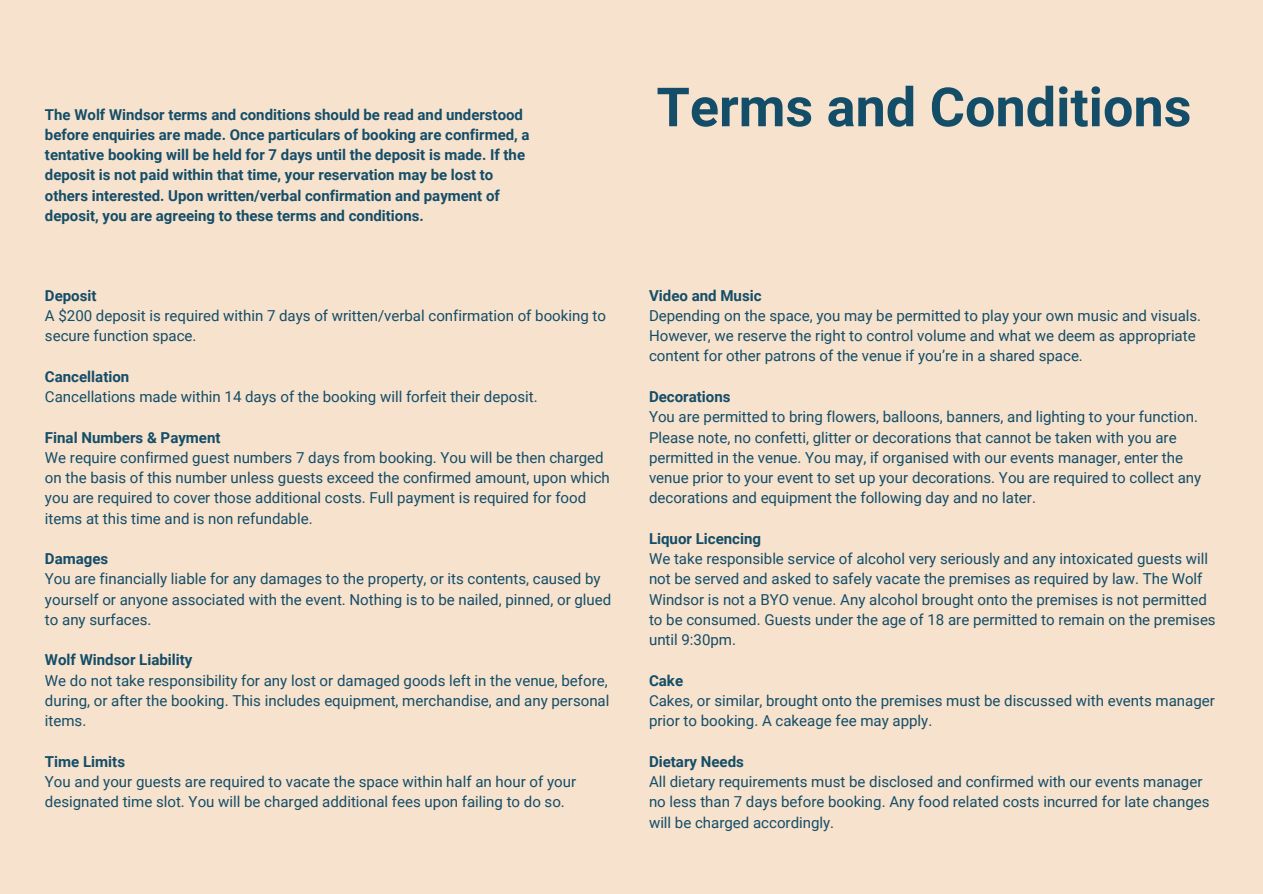
<style>
.page{position:relative;width:1263px;height:894px;background:#fff}
.page>*{position:absolute;margin:0;border:0;box-sizing:border-box;transform-origin:0 0}
.t1{font:700 54px "Roboto";color:#144d68}
.t2{font:15px/20.2px "Roboto";color:#144d68}
.t3{font:700 15px/20.2px "Roboto";color:#144d68}
</style>
<div class="page">
<div style="left:0;top:0;width:1263px;height:893px;background:#f6e2cd"></div>
<p class="t3" style="left:45px;top:104px;width:486px">The Wolf Windsor terms and conditions should be read and understood before enquiries are made. Once particulars of booking are confirmed, a tentative booking will be held for 7 days until the deposit is made. If the deposit is not paid within that time, your reservation may be lost to others interested. Upon written/verbal confirmation and payment of deposit, you are agreeing to these terms and conditions.</p>
<p class="t3" style="left:45px;top:285px;width:53px">Deposit</p>
<p class="t2" style="left:45px;top:305px;width:563px">A $200 deposit is required within 7 days of written/verbal confirmation of booking to secure function space.</p>
<p class="t3" style="left:45px;top:366px;width:86px">Cancellation</p>
<p class="t2" style="left:45px;top:386px;width:494px">Cancellations made within 14 days of the booking will forfeit their deposit.</p>
<p class="t3" style="left:45px;top:427px;width:177px">Final Numbers &amp; Payment</p>
<p class="t2" style="left:45px;top:447px;width:566px">We require confirmed guest numbers 7 days from booking. You will be then charged on the basis of this number unless guests exceed the confirmed amount, upon which you are required to cover those additional costs. Full payment is required for food items at this time and is non refundable.</p>
<p class="t3" style="left:45px;top:548px;width:65px">Damages</p>
<p class="t2" style="left:45px;top:569px;width:568px">You are financially liable for any damages to the property, or its contents, caused by yourself or anyone associated with the event. Nothing is to be nailed, pinned, or glued to any surfaces.</p>
<p class="t3" style="left:45px;top:650px;width:149px">Wolf Windsor Liability</p>
<p class="t2" style="left:45px;top:670px;width:566px;text-align:justify">We do not take responsibility for any lost or damaged goods left in the venue, before, during, or after the booking. This includes equipment, merchandise, and any personal items.</p>
<p class="t3" style="left:45px;top:751px;width:82px">Time Limits</p>
<p class="t2" style="left:45px;top:771px;width:533px">You and your guests are required to vacate the space within half an hour of your designated time slot. You will be charged additional fees upon failing to do so.</p>
<h1 class="t1" style="left:656px;top:76px;width:536px">Terms and Conditions</h1>
<p class="t3" style="left:649px;top:285px;width:114px">Video and Music</p>
<p class="t2" style="left:649px;top:305px;width:554px">Depending on the space, you may be permitted to play your own music and visuals.<br>However, we reserve the right to control volume and what we deem as appropriate content for other patrons of the venue if you’re in a shared space.</p>
<p class="t3" style="left:649px;top:386px;width:83px">Decorations</p>
<p class="t2" style="left:649px;top:407px;width:554px">You are permitted to bring flowers, balloons, banners, and lighting to your function.<br>Please note, no confetti, glitter or decorations that cannot be taken with you are permitted in the venue. You may, if organised with our events manager, enter the venue prior to your event to set up your decorations. You are required to collect any decorations and equipment the following day and no later.</p>
<p class="t3" style="left:649px;top:528px;width:114px">Liquor Licencing</p>
<p class="t2" style="left:649px;top:548px;width:568px">We take responsible service of alcohol very seriously and any intoxicated guests will not be served and asked to safely vacate the premises as required by law. The Wolf Windsor is not a BYO venue. Any alcohol brought onto the premises is not permitted to be consumed. Guests under the age of 18 are permitted to remain on the premises until 9:30pm.</p>
<p class="t3" style="left:649px;top:670px;width:36px">Cake</p>
<p class="t2" style="left:649px;top:690px;width:567px">Cakes, or similar, brought onto the premises must be discussed with events manager prior to booking. A cakeage fee may apply.</p>
<p class="t3" style="left:649px;top:751px;width:96px">Dietary Needs</p>
<p class="t2" style="left:649px;top:771px;width:562px">All dietary requirements must be disclosed and confirmed with our events manager no less than 7 days before booking. Any food related costs incurred for late changes will be charged accordingly.</p>
</div>
